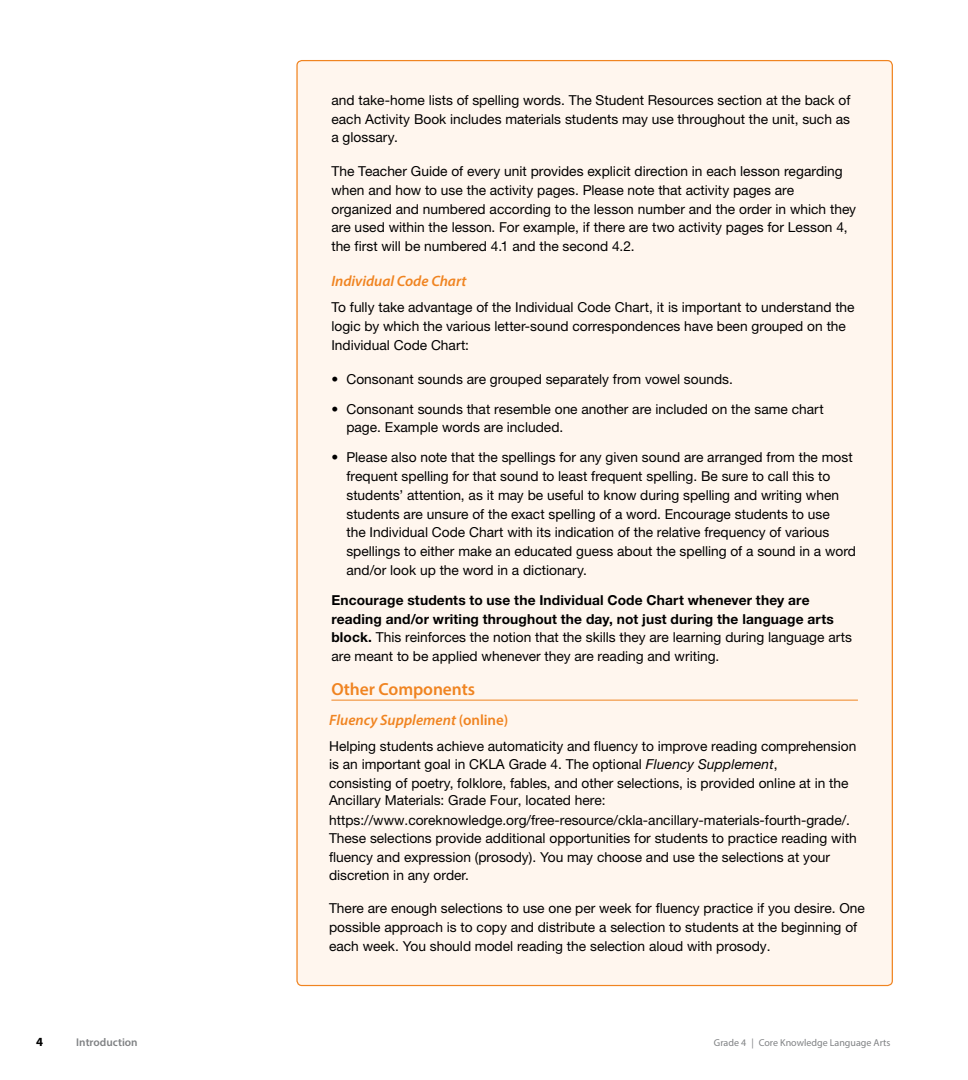
<style>
.page{position:relative;width:968px;height:1080px;background:#fff}
.page>*{position:absolute;margin:0;border:0;box-sizing:border-box;transform-origin:0 0}
.t1{font:600 17.5px "Myriad Pro";letter-spacing:-.005em;color:#f08421}
.t2{font:italic 600 15px "Myriad Pro";color:#f08421}
.t3{font:13.75px/18.8px "Helvetica Neue LT Std";color:#000}
.t4{font:700 13.75px/18.8px "Helvetica Neue LT Std";letter-spacing:.01em;color:#000}
.t5{font:700 12.5px "Myriad Pro";color:#000}
.t6{font:600 11.25px "Myriad Pro";color:#808284}
.t7{font:10px "Myriad Pro";color:#808284}
.s1{font-weight:400}
.s2{font-style:normal}
.s3{font-style:italic}
</style>
<div class="page">
<div style="left:297px;top:61px;width:595px;height:924px;background:#fff6ee;border-radius:5px"></div>
<hr style="left:331px;top:700px;width:527px;height:1px;background:#f08421">
<p class="t3" style="left:331px;top:92px;width:520px;text-align:justify">and take-home lists of spelling words. The Student Resources section at the back of each Activity Book includes materials students may use throughout the unit, such as a glossary.</p>
<p class="t3" style="left:331px;top:163px;width:526px">The Teacher Guide of every unit provides explicit direction in each lesson regarding when and how to use the activity pages. Please note that activity pages are organized and numbered according to the lesson number and the order in which they are used within the lesson. For example, if there are two activity pages for Lesson 4, the first will be numbered 4.1 and the second 4.2.</p>
<p class="t2" style="left:331px;top:275px;width:136px">Individual Code Chart</p>
<p class="t3" style="left:331px;top:299px;width:524px">To fully take advantage of the Individual Code Chart, it is important to understand the logic by which the various letter-sound correspondences have been grouped on the<br>Individual Code Chart:</p>
<p class="t3" style="left:331px;top:369px;width:403px">• Consonant sounds are grouped separately from vowel sounds.</p>
<p class="t3" style="left:346px;top:399px;width:479px;text-indent:-15px">• Consonant sounds that resemble one another are included on the same chart page. Example words are included.</p>
<p class="t3" style="left:346px;top:448px;width:511px;text-indent:-15px">• Please also note that the spellings for any given sound are arranged from the most frequent spelling for that sound to least frequent spelling. Be sure to call this to students’ attention, as it may be useful to know during spelling and writing when students are unsure of the exact spelling of a word. Encourage students to use<br>the Individual Code Chart with its indication of the relative frequency of various spellings to either make an educated guess about the spelling of a sound in a word and/or look up the word in a dictionary.</p>
<p class="t4" style="left:331px;top:592px;width:522px">Encourage students to use the Individual Code Chart whenever they are reading and/or writing throughout the day, not just during the language arts block. <span class="s1">This reinforces the notion that the skills they are learning during language arts are meant to be applied whenever they are reading and writing.</span></p>
<p class="t1" style="left:331px;top:682px;width:145px">Other Components</p>
<p class="t2" style="left:329px;top:714px;width:181px">Fluency Supplement <span class="s2">(online)</span></p>
<p class="t3" style="left:329px;top:738px;width:528px;line-height:18.1px">Helping students achieve automaticity and fluency to improve reading comprehension is an important goal in CKLA Grade 4. The optional <span class="s3">Fluency Supplement</span>,<br>consisting of poetry, folklore, fables, and other selections, is provided online at in the Ancillary Materials: Grade Four, located here:</p>
<p class="t3" style="left:329px;top:810px;width:529px;line-height:18.4px">https://www.coreknowledge.org/free-resource/ckla-ancillary-materials-fourth-grade/.<br>These selections provide additional opportunities for students to practice reading with fluency and expression (prosody). You may choose and use the selections at your discretion in any order.</p>
<p class="t3" style="left:329px;top:900px;width:537px">There are enough selections to use one per week for fluency practice if you desire. One possible approach is to copy and distribute a selection to students at the beginning of each week. You should model reading the selection aloud with prosody.</p>
<p class="t5" style="left:36px;top:1035px;width:8px">4</p>
<p class="t6" style="left:76px;top:1038px;width:63px">Introduction</p>
<p class="t7" style="left:714px;top:1039px;width:178px">Grade 4 | Core Knowledge Language Arts</p>
</div>
